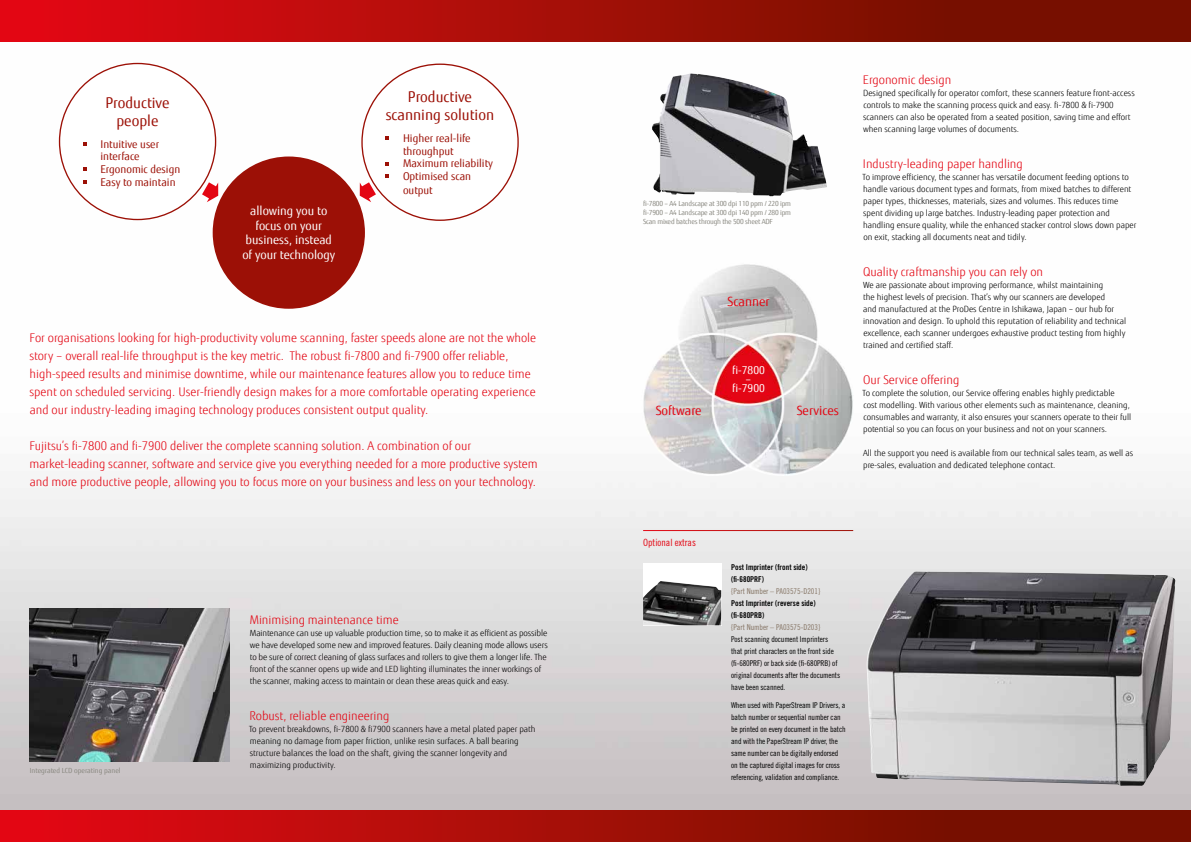
<style>
.page{position:relative;width:1191px;height:842px;background:#fff}
.page>*{position:absolute;margin:0;border:0;box-sizing:border-box;transform-origin:0 0}
.t1{font:14.8px/17.6px "Fujitsu Sans";color:#9c1006;text-align:center}
.t2{font:12.7px "Fujitsu Sans";color:#e30613}
.t3{font:12.1px/14.6px "Fujitsu Sans";color:#fff;text-align:center}
.t4{font:300 12px/18px "Fujitsu Sans";color:#e30613}
.t5{font:10.9px/9.1px "Fujitsu Sans";color:#fff;text-align:center}
.t6{font:10.7px/12.9px "Fujitsu Sans";color:#9c1006}
.t7{font:10px "Trade Gothic Cond Eighteen";color:#e30613}
.t8{font:300 8.5px/12px "Fujitsu Sans";color:#000}
.t9{font:8px/12px "Trade Gothic Cond Eighteen";letter-spacing:-.01em;color:#000}
.t10{font:8px/12px "Trade Gothic Bold Cond Twenty";color:#000}
.t11{font:8px "Trade Gothic Cond Eighteen";color:#847363}
.t12{font:7px/9px "Fujitsu Sans";letter-spacing:-.025em;color:#87867e;text-align:justify}
.t13{font:7px "Fujitsu Sans";color:#87867e}
</style>
<div class="page">
<img style="left:0;top:62px;width:595px;height:749px">
<img style="left:595px;top:73px;width:596px;height:738px">
<img style="left:866px;top:571px;width:309px;height:215px">
<img style="left:30px;top:608px;width:200px;height:154px">
<div style="left:0;top:0;width:1191px;height:42px;background:linear-gradient(to right,#e20a13,#651100)"></div>
<div style="left:0;top:811px;width:1191px;height:31px;background:linear-gradient(to right,#e20a13,#651100)"></div>
<img style="left:652px;top:73px;width:39px;height:121px">
<img style="left:635px;top:263px;width:227px;height:212px">
<div style="left:60px;top:63px;width:156px;height:157px;background:#fff;border-radius:50%"></div>
<div style="left:362px;top:64px;width:156px;height:156px;background:#fff;border-radius:50%"></div>
<div style="left:213px;top:156px;width:152px;height:153px;background:#9c1006;border-radius:50%"></div>
<svg style="left:360px;top:182px;width:16px;height:20px"></svg>
<svg style="left:202px;top:182px;width:16px;height:20px"></svg>
<hr style="left:643px;top:530px;width:210px;height:1px;background:#fff">
<div style="left:643px;top:563px;width:78px;height:62px;background:#fff"></div>
<img style="left:643px;top:581px;width:78px;height:44px">
<h1 class="t1" style="left:105px;top:94px;width:66px">Productive people</h1>
<p class="t6" style="left:100px;top:138px;width:81px">Intuitive user interface<br>Ergonomic design<br>Easy to maintain</p>
<h3 class="t3" style="left:242px;top:204px;width:94px">allowing you to focus on your business, instead of your technology</h3>
<h1 class="t1" style="left:386px;top:89px;width:110px">Productive scanning solution</h1>
<p class="t6" style="left:403px;top:132px;width:91px">Higher real-life throughput<br>Maximum reliability<br>Optimised scan output</p>
<p class="t4" style="left:29px;top:329px;width:508px">For organisations looking for high-productivity volume scanning, faster speeds alone are not the whole story – overall real-life throughput is the key metric. The robust fi-7800 and fi-7900 offer reliable, high-speed results and minimise downtime, while our maintenance features allow you to reduce time spent on scheduled servicing. User-friendly design makes for a more comfortable operating experience and our industry-leading imaging technology produces consistent output quality.</p>
<p class="t4" style="left:30px;top:437px;width:510px">Fujitsu’s fi-7800 and fi-7900 deliver the complete scanning solution. A combination of our market-leading scanner, software and service give you everything needed for a more productive system and more productive people, allowing you to focus more on your business and less on your technology.</p>
<p class="t13" style="left:30px;top:767px;width:92px">Integrated LCD operating panel</p>
<h3 class="t4" style="left:250px;top:611px;width:150px">Minimising maintenance time</h3>
<p class="t8" style="left:250px;top:627px;width:299px">Maintenance can use up valuable production time, so to make it as efficient as possible we have developed some new and improved features. Daily cleaning mode allows users to be sure of correct cleaning of glass surfaces and rollers to give them a longer life. The front of the scanner opens up wide and LED lighting illuminates the inner workings of the scanner, making access to maintain or clean these areas quick and easy.</p>
<h3 class="t4" style="left:250px;top:707px;width:141px">Robust, reliable engineering</h3>
<p class="t8" style="left:249px;top:723px;width:288px">To prevent breakdowns, fi-7800 &amp; fi7900 scanners have a metal plated paper path meaning no damage from paper friction, unlike resin surfaces. A ball bearing structure balances the load on the shaft, giving the scanner longevity and maximizing productivity.</p>
<p class="t12" style="left:643px;top:199px;width:149px">fi-7800 – A4 Landscape at 300 dpi 110 ppm / 220 ipm fi-7900 – A4 Landscape at 300 dpi 140 ppm / 280 ipm Scan mixed batches through the 500 sheet ADF</p>
<h2 class="t2" style="left:727px;top:294px;width:43px">Scanner</h2>
<h2 class="t2" style="left:655px;top:403px;width:47px">Software</h2>
<p class="t5" style="left:732px;top:366px;width:34px">fi-7800 – fi-7900</p>
<h2 class="t2" style="left:796px;top:403px;width:44px">Services</h2>
<h3 class="t4" style="left:863px;top:71px;width:90px">Ergonomic design</h3>
<p class="t8" style="left:863px;top:87px;width:273px">Designed specifically for operator comfort, these scanners feature front-access controls to make the scanning process quick and easy. fi-7800 &amp; fi-7900 scanners can also be operated from a seated position, saving time and effort when scanning large volumes of documents.</p>
<h3 class="t4" style="left:863px;top:155px;width:161px">Industry-leading paper handling</h3>
<p class="t8" style="left:862px;top:171px;width:275px">To improve efficiency, the scanner has versatile document feeding options to handle various document types and formats, from mixed batches to different paper types, thicknesses, materials, sizes and volumes. This reduces time spent dividing up large batches. Industry-leading paper protection and handling ensure quality, while the enhanced stacker control slows down paper on exit, stacking all documents neat and tidily.</p>
<h3 class="t4" style="left:863px;top:263px;width:181px">Quality craftmanship you can rely on</h3>
<p class="t8" style="left:863px;top:279px;width:265px">We are passionate about improving performance, whilst maintaining<br>the highest levels of precision. That’s why our scanners are developed<br>and manufactured at the ProDes Centre in Ishikawa, Japan – our hub for innovation and design. To uphold this reputation of reliability and technical excellence, each scanner undergoes exhaustive product testing from highly trained and certified staff.</p>
<h3 class="t4" style="left:863px;top:371px;width:98px">Our Service offering</h3>
<p class="t8" style="left:862px;top:387px;width:270px">To complete the solution, our Service offering enables highly predictable<br>cost modelling. With various other elements such as maintenance, cleaning, consumables and warranty, it also ensures your scanners operate to their full potential so you can focus on your business and not on your scanners.</p>
<p class="t8" style="left:863px;top:447px;width:271px">All the support you need is available from our technical sales team, as well as pre-sales, evaluation and dedicated telephone contact.</p>
<p class="t7" style="left:643px;top:536px;width:54px">Optional extras</p>
<p class="t10" style="left:731px;top:561px;width:78px">Post Imprinter (front side) (fi-680PRF)</p>
<p class="t11" style="left:731px;top:586px;width:91px">{Part Number – PA03575-D201}</p>
<p class="t10" style="left:731px;top:597px;width:86px">Post Imprinter (reverse side) (fi-680PRB)</p>
<p class="t11" style="left:731px;top:622px;width:91px">{Part Number – PA03575-D203}</p>
<p class="t9" style="left:731px;top:633px;width:111px">Post scanning document Imprinters that print characters on the front side (fi-680PRF) or back side (fi-680PRB) of original documents after the documents have been scanned.</p>
<p class="t9" style="left:731px;top:699px;width:116px">When used with PaperStream IP Drivers, a batch number or sequential number can be printed on every document in the batch and with the PaperStream IP driver, the same number can be digitally endorsed on the captured digital images for cross referencing, validation and compliance.</p>
</div>
